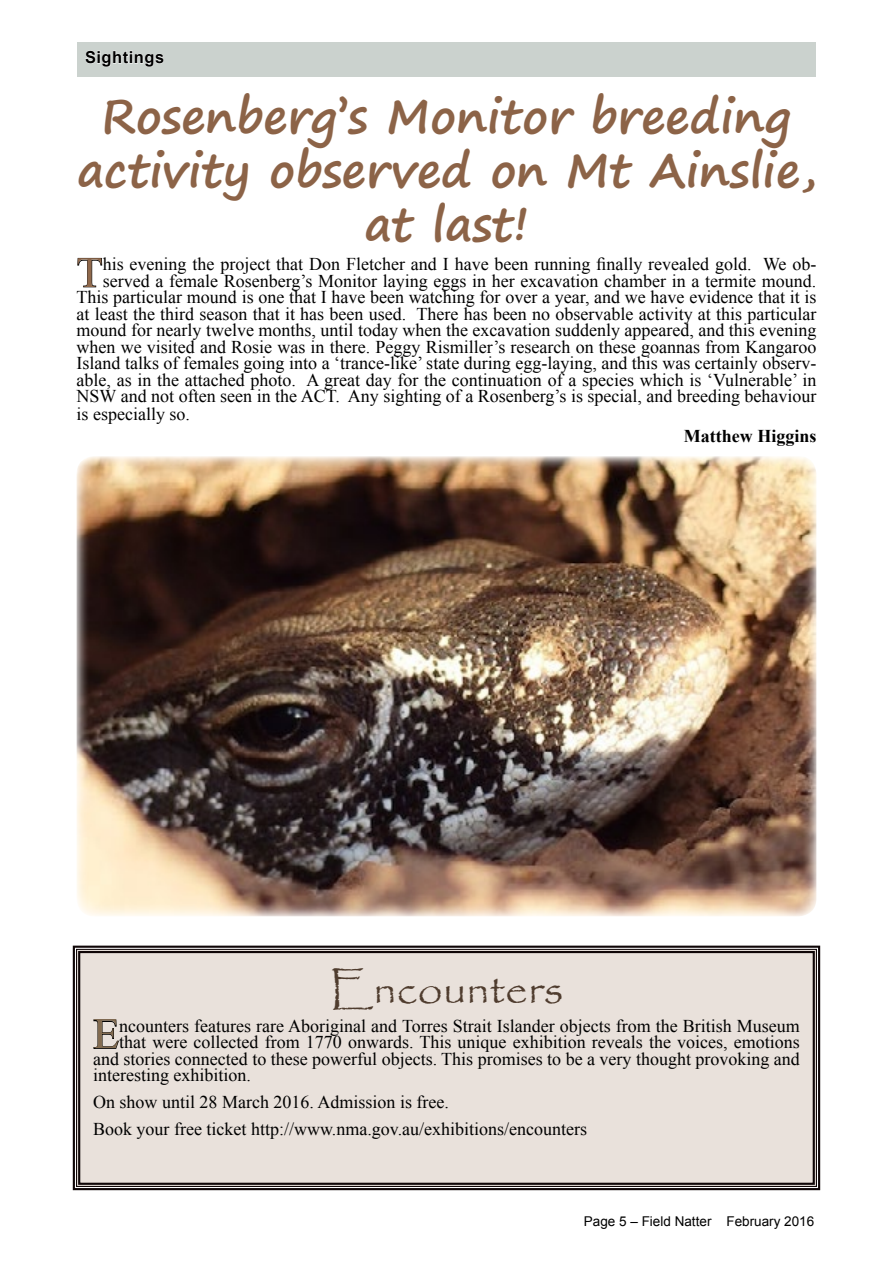
<style>
.page{position:relative;width:893px;height:1263px;background:#fff}
.page>*{position:absolute;margin:0;border:0;box-sizing:border-box;transform-origin:0 0}
.t1{font:700 46.5px/54px "Segoe Print";color:#8c6347;text-align:center}
.t2{font:45px "Papyrus";color:#4f3c2e}
.t3{font:42.9px "Times New Roman";color:#8f684b}
.t4{font:42.9px "Times New Roman";color:#836b4f}
.t5{font:18px/27px "Times New Roman";color:#000}
.t6{font:700 18px "Times New Roman";color:#000}
.t7{font:700 16.5px "Arial";letter-spacing:.03em;color:#000}
.t8{font:13.5px "Arial";color:#000}
</style>
<div class="page">
<div style="left:77px;top:43px;width:739px;height:34px;background:#cbd2ce"></div>
<svg style="left:77px;top:258px;width:25px;height:30px"></svg>
<img style="left:77px;top:456px;width:739px;height:460px">
<div style="left:72px;top:945px;width:749px;height:246px;background:#e9e1db"></div>
<div style="left:76px;top:949px;width:741px;height:238px;border:1px solid #0f0607"></div>
<div style="left:78px;top:951px;width:737px;height:234px;border:2px solid #0f0607"></div>
<svg style="left:85px;top:50px;width:79px;height:17px"></svg>
<p class="t7" style="left:85px;top:46px;width:81px">Sightings</p>
<h1 class="t1" style="left:77px;top:88px;width:740px">Rosenberg’s Monitor breeding activity observed on Mt Ainslie, at last!</h1>
<h3 class="t3" style="left:77px;top:244px;width:28px">T</h3>
<p class="t5" style="left:103px;top:251px;width:715px">his evening the project that Don Fletcher and I have been running finally revealed gold. We ob-</p>
<p class="t5" style="left:103px;top:267px;width:715px">served a female Rosenberg’s Monitor laying eggs in her excavation chamber in a termite mound.</p>
<p class="t5" style="left:77px;top:284px;width:741px">This particular mound is one that I have been watching for over a year, and we have evidence that it is</p>
<p class="t5" style="left:77px;top:300px;width:741px">at least the third season that it has been used. There has been no observable activity at this particular</p>
<p class="t5" style="left:77px;top:317px;width:741px">mound for nearly twelve months, until today when the excavation suddenly appeared, and this evening</p>
<p class="t5" style="left:77px;top:333px;width:741px">when we visited and Rosie was in there. Peggy Rismiller’s research on these goannas from Kangaroo</p>
<p class="t5" style="left:77px;top:350px;width:741px">Island talks of females going into a ‘trance-like’ state during egg-laying, and this was certainly observ-</p>
<p class="t5" style="left:77px;top:366px;width:741px">able, as in the attached photo. A great day for the continuation of a species which is ‘Vulnerable’ in</p>
<p class="t5" style="left:77px;top:383px;width:741px">NSW and not often seen in the ACT. Any sighting of a Rosenberg’s is special, and breeding behaviour</p>
<p class="t5" style="left:77px;top:401px;width:115px">is especially so.</p>
<p class="t6" style="left:684px;top:423px;width:134px">Matthew Higgins</p>
<h2 class="t2" style="left:329px;top:961px;width:236px">Encounters</h2>
<h3 class="t4" style="left:93px;top:1005px;width:28px">E</h3>
<p class="t5" style="left:119px;top:1012px;width:682px">ncounters features rare Aboriginal and Torres Strait Islander objects from the British Museum</p>
<p class="t5" style="left:119px;top:1028px;width:682px">that were collected from 1770 onwards. This unique exhibition reveals the voices, emotions</p>
<p class="t5" style="left:93px;top:1045px;width:708px">and stories connected to these powerful objects. This promises to be a very thought provoking and</p>
<p class="t5" style="left:93px;top:1061px;width:160px">interesting exhibition.</p>
<p class="t5" style="left:93px;top:1088px;width:496px">On show until 28 March 2016. Admission is free.<br>Book your free ticket http://www.nma.gov.au/exhibitions/encounters</p>
<p class="t8" style="left:584px;top:1212px;width:232px">Page 5 – Field Natter February 2016</p>
</div>
